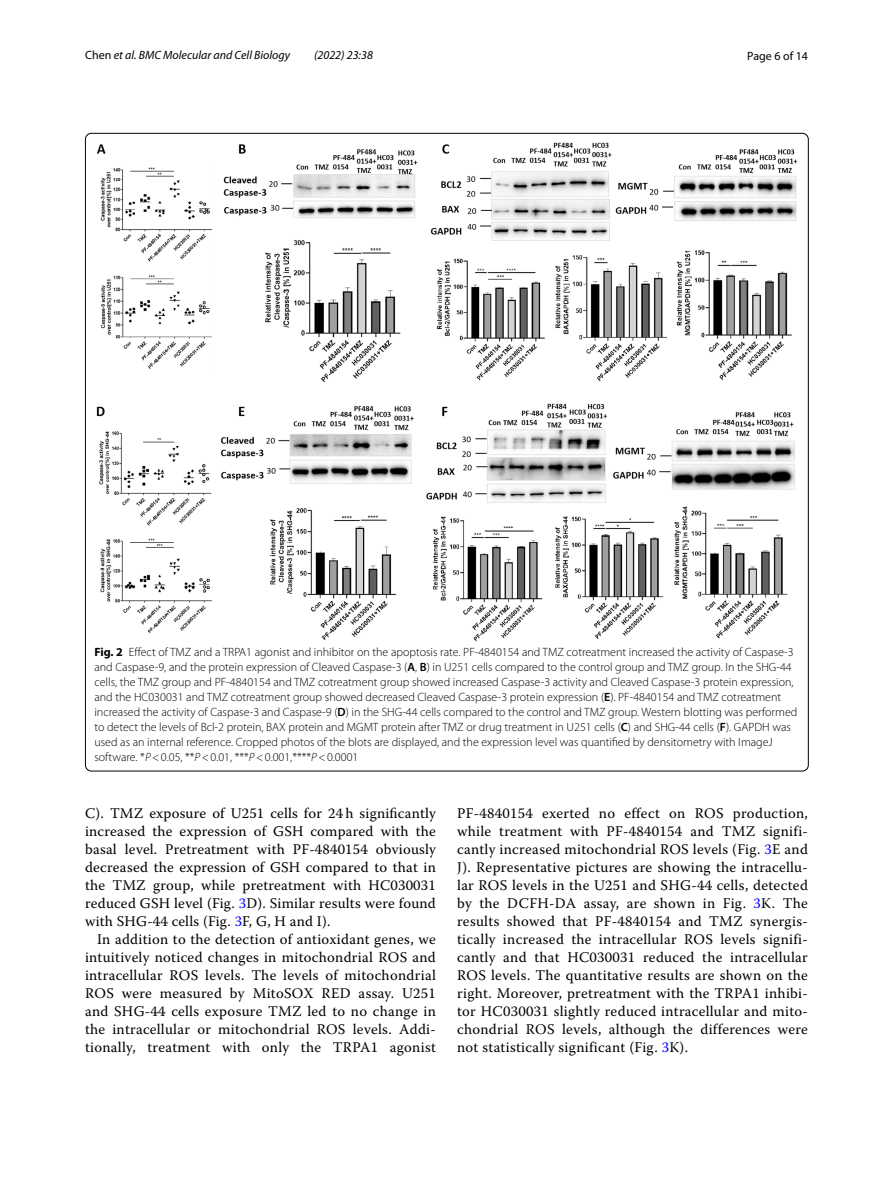
<style>
.page{position:relative;width:893px;height:1187px;background:#fff}
.page>*{position:absolute;margin:0;border:0;box-sizing:border-box;transform-origin:0 0}
.t1{font:14.7px/18px "Warnock Pro";letter-spacing:.02em;color:#000;text-align:justify}
.t2{font:300 12px/15px "Myriad Pro";color:#000}
.t3{font:italic 12px "Myriad Pro";color:#000}
.t4{font:12px "Myriad Pro";color:#000}
.s1{font-style:normal}
.s2{font-weight:700}
.s3{font-weight:600}
.s4{font-style:italic}
.s5{color:#00f}
</style>
<div class="page">
<img style="left:97px;top:142px;width:700px;height:499px">
<p class="t3" style="left:85px;top:48px;width:207px"><span class="s1">Chen</span> et al. BMC Molecular and Cell Biology</p>
<p class="t3" style="left:314px;top:48px;width:60px">(2022) 23:38</p>
<p class="t4" style="left:747px;top:48px;width:62px">Page 6 of 14</p>
<p class="t2" style="left:94px;top:645px;width:704px"><span class="s2">Fig. 2</span> Effect of TMZ and a TRPA1 agonist and inhibitor on the apoptosis rate. PF-4840154 and TMZ cotreatment increased the activity of Caspase-3 and Caspase-9, and the protein expression of Cleaved Caspase-3 (<span class="s3">A</span>, <span class="s3">B</span>) in U251 cells compared to the control group and TMZ group. In the SHG-44 cells, the TMZ group and PF-4840154 and TMZ cotreatment group showed increased Caspase-3 activity and Cleaved Caspase-3 protein expression, and the HC030031 and TMZ cotreatment group showed decreased Cleaved Caspase-3 protein expression (<span class="s3">E</span>). PF-4840154 and TMZ cotreatment increased the activity of Caspase-3 and Caspase-9 (<span class="s3">D</span>) in the SHG-44 cells compared to the control and TMZ group. Western blotting was performed to detect the levels of Bcl-2 protein, BAX protein and MGMT protein after TMZ or drug treatment in U251 cells (<span class="s3">C</span>) and SHG-44 cells (<span class="s3">F</span>). GAPDH was used as an internal reference. Cropped photos of the blots are displayed, and the expression level was quantified by densitometry with ImageJ software. *<span class="s4">P</span>&lt;0.05, **<span class="s4">P</span>&lt;0.01, ***<span class="s4">P</span>&lt;0.001,****<span class="s4">P</span>&lt;0.0001</p>
<p class="t1" style="left:85px;top:804px;width:352px">C). TMZ exposure of U251 cells for 24 h significantly increased the expression of GSH compared with the basal level. Pretreatment with PF-4840154 obviously decreased the expression of GSH compared to that in the TMZ group, while pretreatment with HC030031 reduced GSH level (Fig. <span class="s5">3</span>D). Similar results were found with SHG-44 cells (Fig. <span class="s5">3</span>F, G, H and I).</p>
<p class="t1" style="left:85px;top:930px;width:352px;text-indent:12px">In addition to the detection of antioxidant genes, we intuitively noticed changes in mitochondrial ROS and intracellular ROS levels. The levels of mitochondrial ROS were measured by MitoSOX RED assay. U251 and SHG-44 cells exposure TMZ led to no change in the intracellular or mitochondrial ROS levels. Addi&shy;tionally, treatment with only the TRPA1 agonist</p>
<p class="t1" style="left:457px;top:804px;width:352px">PF-4840154 exerted no effect on ROS production, while treatment with PF-4840154 and TMZ signifi&shy;cantly increased mitochondrial ROS levels (Fig. <span class="s5">3</span>E and J). Representative pictures are showing the intracellu&shy;lar ROS levels in the U251 and SHG-44 cells, detected by the DCFH-DA assay, are shown in Fig. <span class="s5">3</span>K. The results showed that PF-4840154 and TMZ synergis&shy;tically increased the intracellular ROS levels signifi&shy;cantly and that HC030031 reduced the intracellular ROS levels. The quantitative results are shown on the right. Moreover, pretreatment with the TRPA1 inhibi&shy;tor HC030031 slightly reduced intracellular and mito&shy;chondrial ROS levels, although the differences were not statistically significant (Fig. <span class="s5">3</span>K).</p>
</div>
